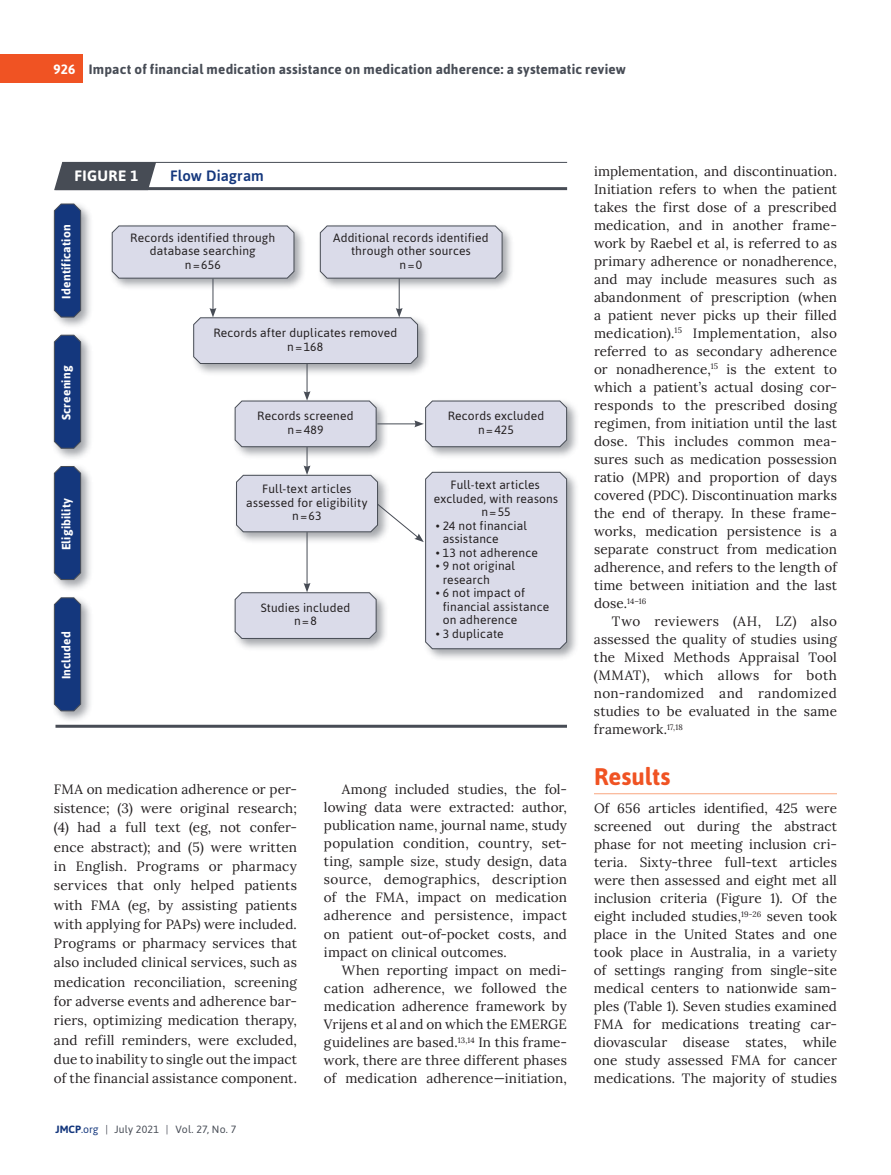
<style>
.page{position:relative;width:891px;height:1175px;background:#fff}
.page>*{position:absolute;margin:0;border:0;box-sizing:border-box;transform-origin:0 0}
.t1{font:700 24px "Asap";color:#f05323}
.t2{font:500 15px "Asap";letter-spacing:.005em;color:#14377d}
.t3{font:700 15px "Asap";letter-spacing:.025em;color:#fff}
.t4{font:13.5px/18px "Lora";letter-spacing:.01em;color:#231f20;text-align:justify}
.t5{font:700 13.5px "Asap";letter-spacing:.015em;color:#474c55}
.t6{font:12px/13.5px "Asap";letter-spacing:.015em;color:#231f20;text-align:center}
.t7{font:700 12px "Asap";letter-spacing:.02em;color:#fff}
.t8{font:10.5px "Asap";letter-spacing:.01em;color:#474c55}
.s1{color:#fff}
.s2{font-weight:700;color:#14377d}
.s3{color:#14377d}
</style>
<div class="page">
<div style="left:0;top:54px;width:82px;height:29px;background:#f05323"></div>
<hr style="left:594px;top:793px;width:243px;height:1px;background:#f9a67f">
<svg style="left:54px;top:163px;width:102px;height:27px;background:#555a62"></svg>
<hr style="left:55px;top:187px;width:512px;height:3px;background:#474c55">
<hr style="left:62px;top:162px;width:505px;height:1px;background:#474c55">
<hr style="left:56px;top:724px;width:511px;height:3px;background:#474c55">
<hr style="left:213px;top:278px;width:1px;height:32px;background:#474c55">
<div style="left:109px;top:222px;width:198px;height:69px;background:#474c55;opacity:.5"></div>
<svg style="left:111px;top:225px;width:184px;height:54px;background:#d3d4e2"></svg>
<div style="left:317px;top:222px;width:198px;height:69px;background:#474c55;opacity:.5"></div>
<svg style="left:320px;top:225px;width:183px;height:54px;background:#d3d4e1"></svg>
<hr style="left:399px;top:278px;width:1px;height:32px;background:#474c55">
<div style="left:422px;top:397px;width:157px;height:63px;background:#474c55;opacity:.5"></div>
<div style="left:422px;top:469px;width:157px;height:192px;background:#474c55;opacity:.5"></div>
<div style="left:232px;top:589px;width:157px;height:62px;background:#f8f8f9"></div>
<div style="left:51px;top:200px;width:43px;height:130px;background:#474c55;opacity:.5"></div>
<svg style="left:53px;top:203px;width:28px;height:115px;background:#274581"></svg>
<div style="left:51px;top:332px;width:43px;height:129px;background:#474c55;opacity:.5"></div>
<svg style="left:53px;top:334px;width:28px;height:115px;background:#274581"></svg>
<div style="left:51px;top:463px;width:43px;height:129px;background:#474c55;opacity:.5"></div>
<svg style="left:53px;top:466px;width:28px;height:114px;background:#254480"></svg>
<div style="left:51px;top:594px;width:43px;height:129px;background:#474c55;opacity:.5"></div>
<svg style="left:53px;top:597px;width:28px;height:114px;background:#264481"></svg>
<svg style="left:193px;top:308px;width:374px;height:341px"></svg>
<p class="t5" style="left:54px;top:60px;width:574px"><span class="s1">926</span> Impact of financial medication assistance on medication adherence: a systematic review</p>
<p class="t3" style="left:75px;top:166px;width:66px">FIGURE 1</p>
<p class="t2" style="left:170px;top:166px;width:95px">Flow Diagram</p>
<p class="t7" style="left:58px;top:298px;width:75px;rotate:-90deg">Identification</p>
<p class="t7" style="left:58px;top:420px;width:56px;rotate:-90deg">Screening</p>
<p class="t7" style="left:58px;top:550px;width:54px;rotate:-90deg">Eligibility</p>
<p class="t7" style="left:58px;top:679px;width:49px;rotate:-90deg">Included</p>
<p class="t6" style="left:130px;top:230px;width:147px">Records identified through database searching<br>n=656</p>
<p class="t6" style="left:333px;top:230px;width:157px">Additional records identified through other sources<br>n=0</p>
<p class="t6" style="left:213px;top:326px;width:185px">Records after duplicates removed n=168</p>
<p class="t6" style="left:257px;top:409px;width:98px">Records screened n=489</p>
<p class="t6" style="left:448px;top:409px;width:98px">Records excluded n=425</p>
<p class="t6" style="left:246px;top:482px;width:123px">Full-text articles assessed for eligibility n=63</p>
<p class="t6" style="left:434px;top:478px;width:126px">Full-text articles excluded, with reasons n=55</p>
<p class="t6" style="left:443px;top:518px;width:86px;text-align:left;text-indent:-7px">• 24 not financial assistance</p>
<p class="t6" style="left:436px;top:545px;width:103px">• 13 not adherence</p>
<p class="t6" style="left:443px;top:559px;width:74px;text-align:left;text-indent:-7px">• 9 not original research</p>
<p class="t6" style="left:443px;top:586px;width:108px;text-align:left;text-indent:-7px">• 6 not impact of financial assistance on adherence</p>
<p class="t6" style="left:436px;top:626px;width:69px">• 3 duplicate</p>
<p class="t6" style="left:261px;top:600px;width:91px">Studies included n=8</p>
<p class="t4" style="left:54px;top:778px;width:245px;line-height:19.4px">FMA on medication adherence or per&shy;sistence; (3) were original research; (4) had a full text (eg, not confer&shy;ence abstract); and (5) were written in English. Programs or pharmacy services that only helped patients with FMA (eg, by assisting patients with applying for PAPs) were included.<br>Programs or pharmacy services that also included clinical services, such as medication reconciliation, screening for adverse events and adherence bar&shy;riers, optimizing medication therapy, and refill reminders, were excluded, due to inability to single out the impact of the financial assistance component.</p>
<p class="t8" style="left:56px;top:1122px;width:182px"><span class="s2">JMCP</span><span class="s3">.org</span> | July 2021 | Vol. 27, No. 7</p>
<p class="t4" style="left:324px;top:779px;width:245px;text-indent:18px">Among included studies, the fol&shy;lowing data were extracted: author, publication name, journal name, study population condition, country, set&shy;ting, sample size, study design, data source, demographics, description of the FMA, impact on medication adherence and persistence, impact on patient out-of-pocket costs, and impact on clinical outcomes.</p>
<p class="t4" style="left:324px;top:960px;width:245px;text-indent:18px">When reporting impact on medi&shy;cation adherence, we followed the medication adherence framework by Vrijens et al and on which the EMERGE guidelines are based.<sup>13,14</sup> In this frame&shy;work, there are three different phases of medication adherence—initiation,</p>
<p class="t4" style="left:594px;top:161px;width:245px">implementation, and discontinuation.<br>Initiation refers to when the patient takes the first dose of a prescribed medication, and in another frame&shy;work by Raebel et al, is referred to as primary adherence or nonadherence, and may include measures such as abandonment of prescription (when a patient never picks up their filled medication).<sup>15</sup> Implementation, also referred to as secondary adherence or nonadherence,<sup>15</sup> is the extent to which a patient’s actual dosing cor&shy;responds to the prescribed dosing regimen, from initiation until the last dose. This includes common mea&shy;sures such as medication possession ratio (MPR) and proportion of days covered (PDC). Discontinuation marks the end of therapy. In these frame&shy;works, medication persistence is a separate construct from medication adherence, and refers to the length of time between initiation and the last dose.<sup>14–16</sup></p>
<p class="t4" style="left:594px;top:611px;width:245px;text-indent:18px">Two reviewers (AH, LZ) also assessed the quality of studies using the Mixed Methods Appraisal Tool (MMAT), which allows for both non-randomized and randomized studies to be evaluated in the same framework.<sup>17,18</sup></p>
<h1 class="t1" style="left:594px;top:760px;width:78px">Results</h1>
<p class="t4" style="left:594px;top:798px;width:245px">Of 656 articles identified, 425 were screened out during the abstract phase for not meeting inclusion cri&shy;teria. Sixty-three full-text articles were then assessed and eight met all inclusion criteria (Figure 1). Of the eight included studies,<sup>19-26</sup> seven took place in the United States and one took place in Australia, in a variety of settings ranging from single-site medical centers to nationwide sam&shy;ples (Table 1). Seven studies examined FMA for medications treating car&shy;diovascular disease states, while one study assessed FMA for cancer medications. The majority of studies</p>
</div>
